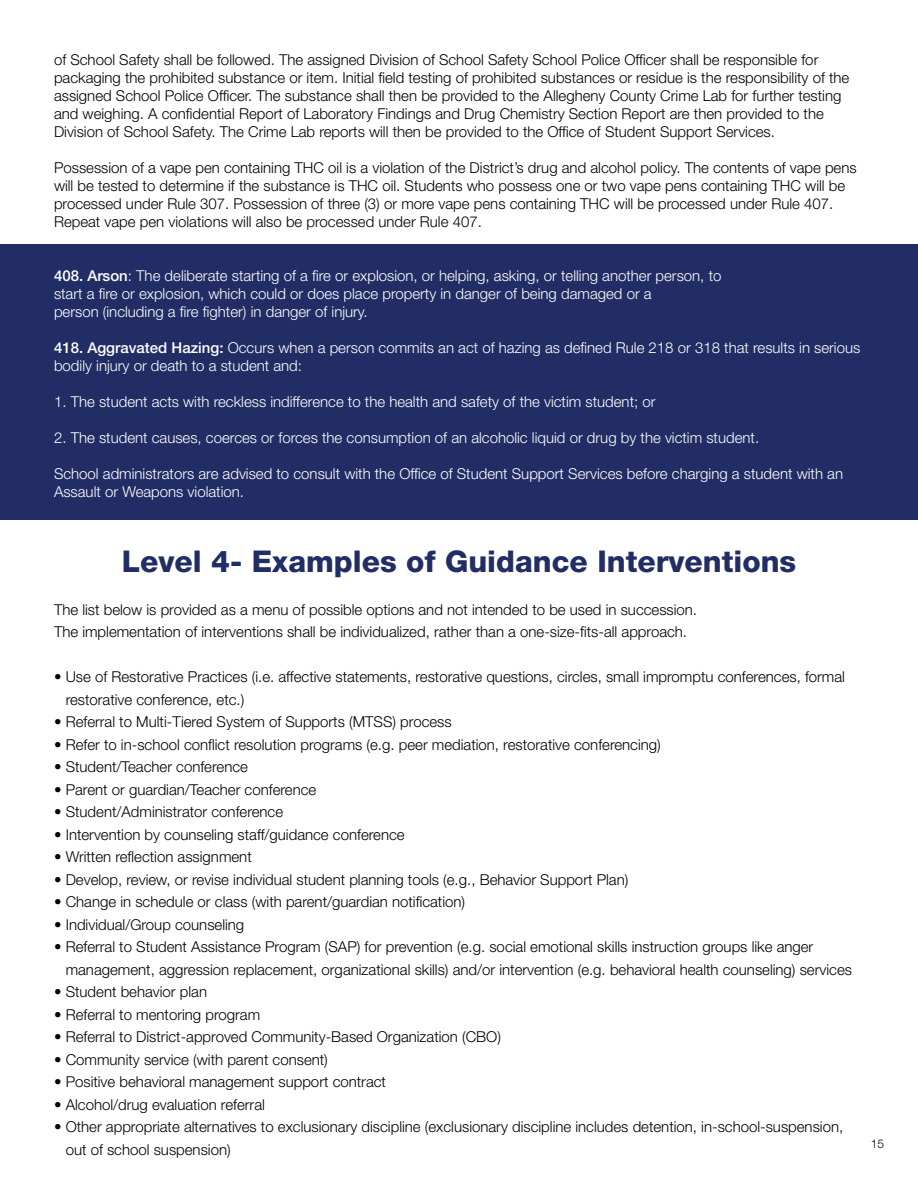
<style>
.page{position:relative;width:918px;height:1188px;background:#fff}
.page>*{position:absolute;margin:0;border:0;box-sizing:border-box;transform-origin:0 0}
.t1{font:800 30px "Helvetica Neue LT Std";color:#212d64}
.t2{font:300 15px/18px "Helvetica Neue LT Std";color:#000}
.t3{font:300 15px/18px "Helvetica Neue LT Std";color:#fff}
.t4{font:300 12px "Helvetica Neue LT Std";color:#000}
.s1{font-weight:500}
</style>
<div class="page">
<div style="left:0;top:245px;width:918px;height:275px;background:#212d64"></div>
<p class="t2" style="left:54px;top:50px;width:797px">of School Safety shall be followed. The assigned Division of School Safety School Police Officer shall be responsible for packaging the prohibited substance or item. Initial field testing of prohibited substances or residue is the responsibility of the assigned School Police Officer. The substance shall then be provided to the Allegheny County Crime Lab for further testing and weighing. A confidential Report of Laboratory Findings and Drug Chemistry Section Report are then provided to the Division of School Safety. The Crime Lab reports will then be provided to the Office of Student Support Services.</p>
<p class="t2" style="left:54px;top:158px;width:804px">Possession of a vape pen containing THC oil is a violation of the District’s drug and alcohol policy. The contents of vape pens will be tested to determine if the substance is THC oil. Students who possess one or two vape pens containing THC will be processed under Rule 307. Possession of three (3) or more vape pens containing THC will be processed under Rule 407.<br>Repeat vape pen violations will also be processed under Rule 407.</p>
<p class="t3" style="left:54px;top:266px;width:669px"><span class="s1">408. Arson</span>: The deliberate starting of a fire or explosion, or helping, asking, or telling another person, to start a fire or explosion, which could or does place property in danger of being damaged or a<br>person (including a fire fighter) in danger of injury.</p>
<p class="t3" style="left:54px;top:338px;width:808px"><span class="s1">418. Aggravated Hazing:</span> Occurs when a person commits an act of hazing as defined Rule 218 or 318 that results in serious bodily injury or death to a student and:</p>
<p class="t3" style="left:54px;top:392px;width:603px">1. The student acts with reckless indifference to the health and safety of the victim student; or</p>
<p class="t3" style="left:54px;top:428px;width:707px">2. The student causes, coerces or forces the consumption of an alcoholic liquid or drug by the victim student.</p>
<p class="t3" style="left:54px;top:464px;width:791px">School administrators are advised to consult with the Office of Student Support Services before charging a student with an<br>Assault or Weapons violation.</p>
<h1 class="t1" style="left:122px;top:543px;width:676px">Level 4- Examples of Guidance Interventions</h1>
<p class="t2" style="left:54px;top:598px;width:645px;line-height:22.5px">The list below is provided as a menu of possible options and not intended to be used in succession.<br>The implementation of interventions shall be individualized, rather than a one-size-fits-all approach.</p>
<p class="t2" style="left:66px;top:665px;width:781px;line-height:22.5px;text-indent:-12px">• Use of Restorative Practices (i.e. affective statements, restorative questions, circles, small impromptu conferences, formal restorative conference, etc.)</p>
<p class="t2" style="left:54px;top:712px;width:399px">• Referral to Multi-Tiered System of Supports (MTSS) process</p>
<p class="t2" style="left:54px;top:735px;width:608px">• Refer to in-school conflict resolution programs (e.g. peer mediation, restorative conferencing)</p>
<p class="t2" style="left:54px;top:757px;width:195px">• Student/Teacher conference</p>
<p class="t2" style="left:54px;top:780px;width:264px">• Parent or guardian/Teacher conference</p>
<p class="t2" style="left:54px;top:802px;width:231px">• Student/Administrator conference</p>
<p class="t2" style="left:54px;top:825px;width:352px">• Intervention by counseling staff/guidance conference</p>
<p class="t2" style="left:54px;top:847px;width:199px">• Written reflection assignment</p>
<p class="t2" style="left:54px;top:870px;width:576px">• Develop, review, or revise individual student planning tools (e.g., Behavior Support Plan)</p>
<p class="t2" style="left:54px;top:892px;width:413px">• Change in schedule or class (with parent/guardian notification)</p>
<p class="t2" style="left:54px;top:915px;width:192px">• Individual/Group counseling</p>
<p class="t2" style="left:66px;top:935px;width:788px;line-height:22.5px;text-indent:-12px">• Referral to Student Assistance Program (SAP) for prevention (e.g. social emotional skills instruction groups like anger management, aggression replacement, organizational skills) and/or intervention (e.g. behavioral health counseling) services</p>
<p class="t2" style="left:54px;top:982px;width:155px">• Student behavior plan</p>
<p class="t2" style="left:54px;top:1005px;width:208px">• Referral to mentoring program</p>
<p class="t2" style="left:54px;top:1027px;width:449px">• Referral to District-approved Community-Based Organization (CBO)</p>
<p class="t2" style="left:54px;top:1050px;width:275px">• Community service (with parent consent)</p>
<p class="t2" style="left:54px;top:1072px;width:334px">• Positive behavioral management support contract</p>
<p class="t2" style="left:54px;top:1095px;width:212px">• Alcohol/drug evaluation referral</p>
<p class="t2" style="left:66px;top:1115px;width:779px;line-height:22.5px;text-indent:-12px">• Other appropriate alternatives to exclusionary discipline (exclusionary discipline includes detention, in-school-suspension, out of school suspension)</p>
<p class="t4" style="left:871px;top:1136px;width:15px">15</p>
</div>
